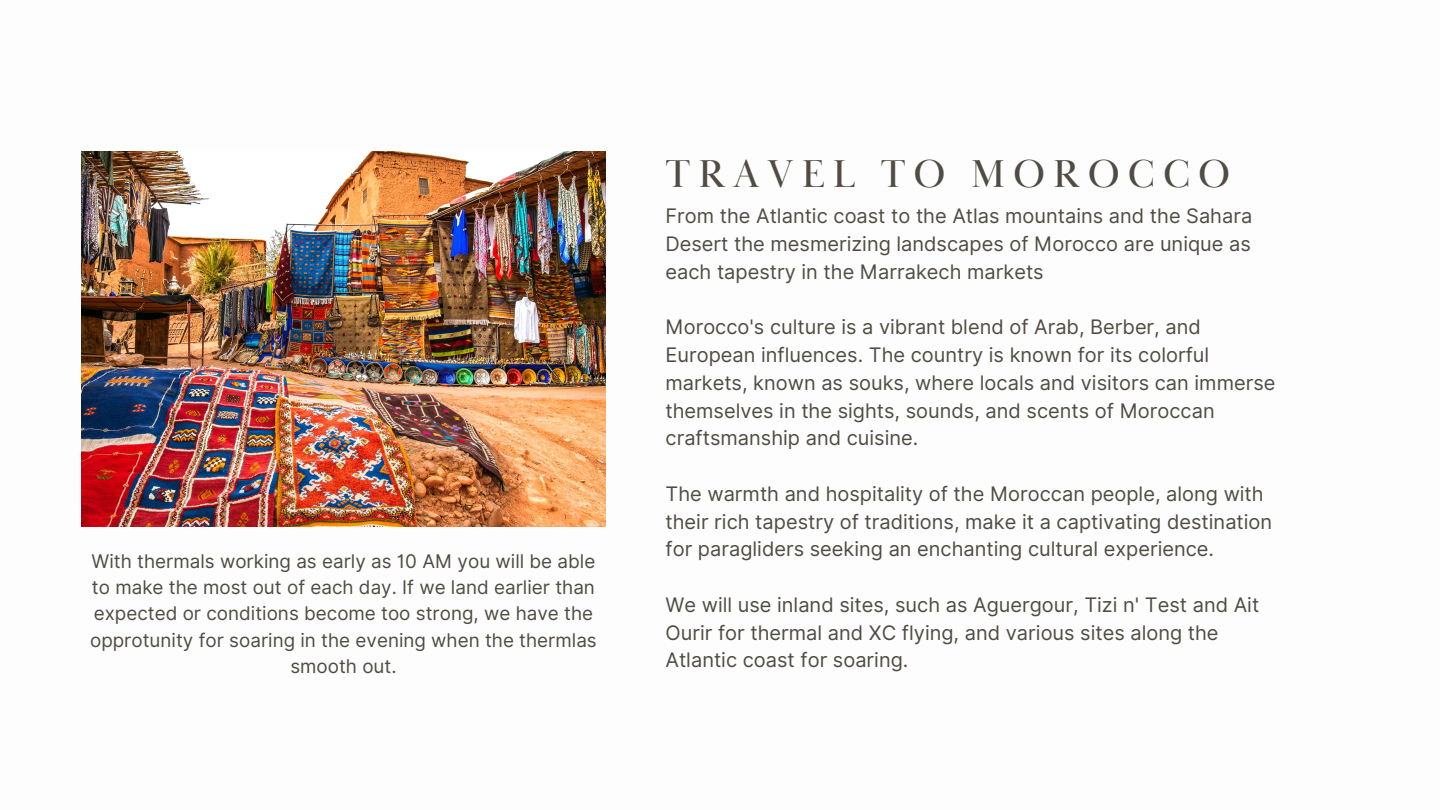
<style>
.page{position:relative;width:1440px;height:810px;background:#fff}
.page>*{position:absolute;margin:0;border:0;box-sizing:border-box;transform-origin:0 0}
.t1{font:40px "Baskerville Display PT";letter-spacing:.2em;color:#504c44}
.t2{font:20px/27.8px "Inter";color:#504c44}
.t3{font:18.8px/26.3px "Inter";color:#504c44;text-align:center}
</style>
<div class="page">
<img style="left:81px;top:152px;width:525px;height:375px">
<p class="t3" style="left:90px;top:548px;width:508px">With thermals working as early as 10 AM you will be able to make the most out of each day. If we land earlier than expected or conditions become too strong, we have the opprotunity for soaring in the evening when the thermlas smooth out.</p>
<p class="t1" style="left:666px;top:149px;width:566px">TRAVEL TO MOROCCO</p>
<p class="t2" style="left:666px;top:202px;width:588px;text-align:justify">From the Atlantic coast to the Atlas mountains and the Sahara Desert the mesmerizing landscapes of Morocco are unique as each tapestry in the Marrakech markets</p>
<p class="t2" style="left:666px;top:313px;width:611px">Morocco's culture is a vibrant blend of Arab, Berber, and European influences. The country is known for its colorful markets, known as souks, where locals and visitors can immerse themselves in the sights, sounds, and scents of Moroccan craftsmanship and cuisine.</p>
<p class="t2" style="left:666px;top:480px;width:608px">The warmth and hospitality of the Moroccan people, along with their rich tapestry of traditions, make it a captivating destination for paragliders seeking an enchanting cultural experience.</p>
<p class="t2" style="left:666px;top:591px;width:595px">We will use inland sites, such as Aguergour, Tizi n' Test and Ait<br>Ourir for thermal and XC flying, and various sites along the<br>Atlantic coast for soaring.</p>
</div>
